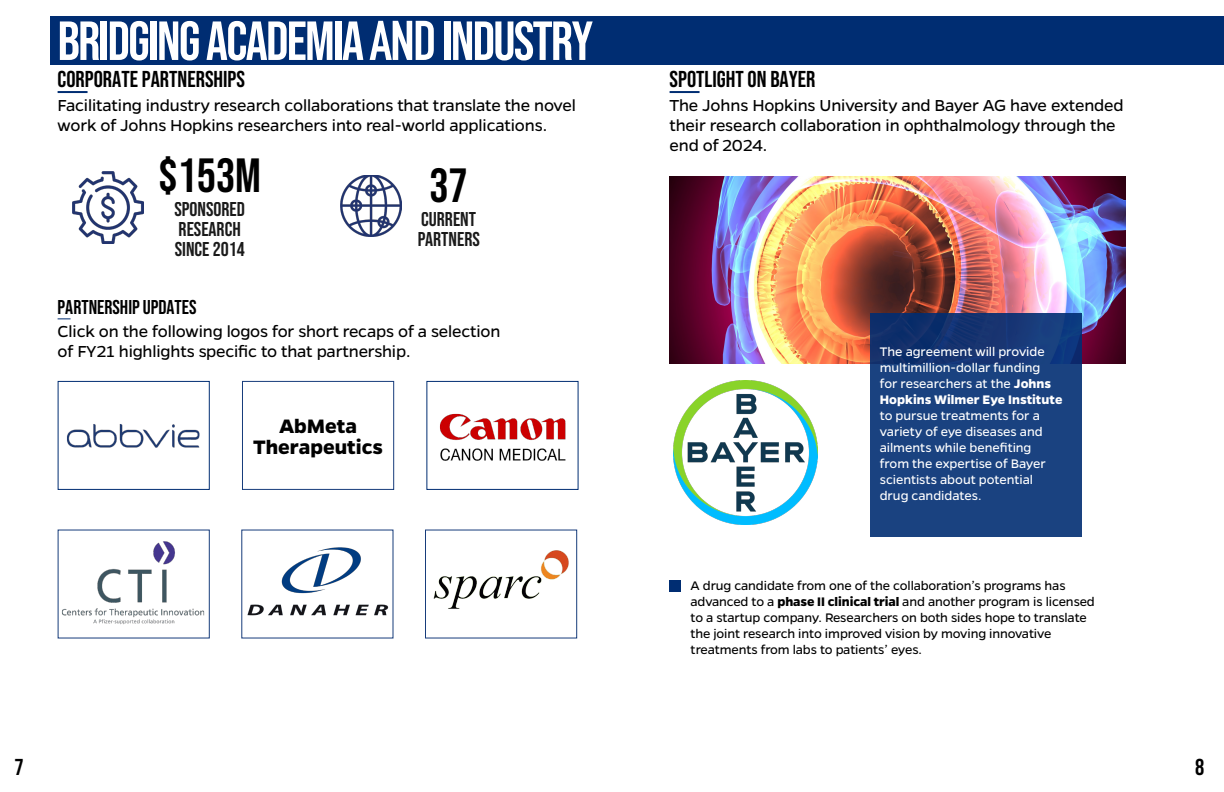
<style>
.page{position:relative;width:1224px;height:792px;background:#fff}
.page>*{position:absolute;margin:0;border:0;box-sizing:border-box;transform-origin:0 0}
.t1{font:55px "Bebas Neue";letter-spacing:-.03em;color:#fff}
.t2{font:48px "Bebas Neue";color:#000}
.t3{font:23px "Bebas Neue";color:#000}
.t4{font:700 22px/21px "Gentona";color:#000;text-align:center}
.t5{font:20px/20px "Bebas Neue";color:#000}
.t6{font:18px/20px "Gentona";letter-spacing:-.01em;color:#000}
.t7{font:14px/16px "Gentona";letter-spacing:-.01em;color:#000}
.t8{font:14px/16px "Gentona";letter-spacing:-.005em;color:#fff}
.s1{font-family:"DIN Condensed";font-weight:700}
.s2{font-weight:700}
</style>
<div class="page">
<div style="left:50px;top:16px;width:1174px;height:49px;background:#002d72"></div>
<hr style="left:670px;top:91px;width:30px;height:2px;background:#002d72">
<img style="left:670px;top:176px;width:456px;height:188px">
<div style="left:870px;top:313px;width:212px;height:224px;background:linear-gradient(to bottom,#153876,#1c4684)"></div>
<img style="left:673px;top:380px;width:144px;height:144px">
<div style="left:670px;top:580px;width:11px;height:12px;background:#002d72"></div>
<hr style="left:58px;top:91px;width:30px;height:2px;background:#002d72">
<svg style="left:58px;top:318px;width:13px;height:1px"></svg>
<img style="left:72px;top:172px;width:72px;height:71px">
<img style="left:341px;top:175px;width:61px;height:61px">
<img style="left:247px;top:547px;width:142px;height:69px">
<img style="left:433px;top:550px;width:136px;height:59px">
<div style="left:425px;top:530px;width:152px;height:109px;border:1px solid #173c7b"></div>
<img style="left:61px;top:541px;width:143px;height:84px">
<img style="left:67px;top:424px;width:133px;height:24px">
<div style="left:58px;top:381px;width:152px;height:109px;border:1px solid #002d72"></div>
<img style="left:439px;top:413px;width:127px;height:48px">
<div style="left:426px;top:381px;width:153px;height:109px;border:1px solid #002d72"></div>
<div style="left:242px;top:381px;width:152px;height:109px;border:1px solid #173c7b"></div>
<h1 class="t1" style="left:58px;top:10px;width:537px">BRIDGING ACADEMIA <span class="s1">AND</span> INDUSTRY</h1>
<p class="t3" style="left:58px;top:66px;width:189px">CORPORATE PARTNERSHIPS</p>
<p class="t6" style="left:58px;top:95px;width:520px">Facilitating industry research collaborations that translate the novel work of Johns Hopkins researchers into real-world applications.</p>
<h2 class="t2" style="left:158px;top:149px;width:104px">$153M</h2>
<p class="t5" style="left:174px;top:199px;width:72px">SPONSORED<br>RESEARCH<br>SINCE 2014</p>
<h2 class="t2" style="left:429px;top:159px;width:40px">37</h2>
<p class="t5" style="left:417px;top:209px;width:64px">CURRENT<br>PARTNERS</p>
<p class="t5" style="left:58px;top:297px;width:141px">PARTNERSHIP UPDATES</p>
<p class="t6" style="left:58px;top:322px;width:444px">Click on the following logos for short recaps of a selection of FY21 highlights specific to that partnership.</p>
<p class="t4" style="left:253px;top:415px;width:131px">AbMeta<br>Therapeutics</p>
<p class="t3" style="left:670px;top:66px;width:147px">SPOTLIGHT ON BAYER</p>
<p class="t6" style="left:670px;top:95px;width:455px">The Johns Hopkins University and Bayer AG have extended their research collaboration in ophthalmology through the end of 2024.</p>
<p class="t8" style="left:880px;top:343px;width:184px">The agreement will provide multimillion-dollar funding<br>for researchers at the <span class="s2">Johns<br>Hopkins Wilmer Eye Institute</span></p>
<p class="t8" style="left:880px;top:407px;width:167px">to pursue treatments for a variety of eye diseases and ailments while benefiting from the expertise of Bayer scientists about potential drug candidates.</p>
<p class="t7" style="left:691px;top:578px;width:406px">A drug candidate from one of the collaboration’s programs has advanced to a <span class="s2">phase II clinical trial</span> and another program is licensed to a startup company. Researchers on both sides hope to translate the joint research into improved vision by moving innovative treatments from labs to patients’ eyes.</p>
<p class="t3" style="left:14px;top:754px;width:11px">7</p>
<p class="t3" style="left:1195px;top:754px;width:11px">8</p>
</div>
